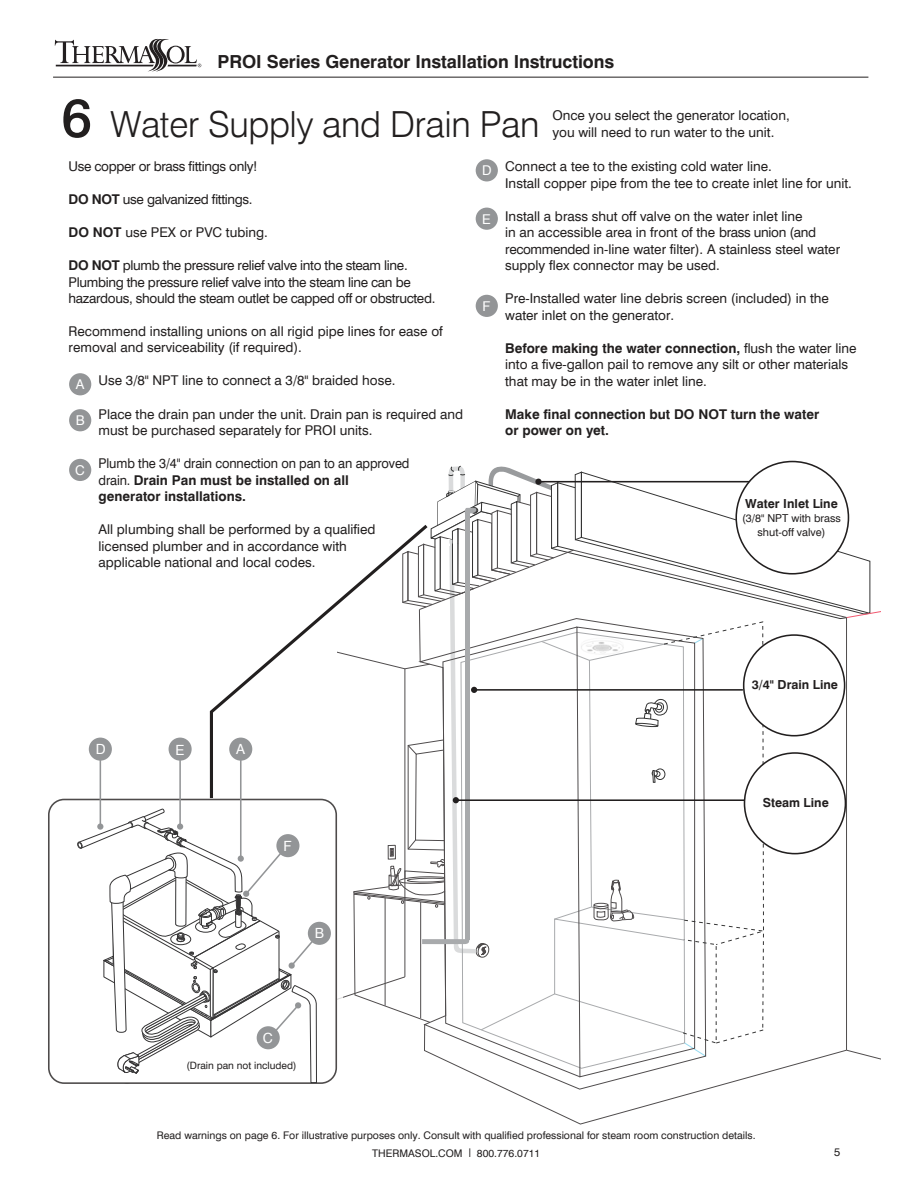
<style>
.page{position:relative;width:918px;height:1188px;background:#fff}
.page>*{position:absolute;margin:0;border:0;box-sizing:border-box;transform-origin:0 0}
.t1{font:300 36px "Swiss 721 BT";letter-spacing:-.01em;color:#221f1f}
.t2{font:700 18px "Swiss 721 BT";letter-spacing:-.005em;color:#221f1f}
.t3{font:14.1px "Swiss 721 BT";color:#fff}
.t4{font:13.5px/16.5px "Swiss 721 BT";color:#221f1f}
.t5{font:13.5px/16.5px "Swiss 721 BT";letter-spacing:-.025em;color:#221f1f}
.t6{font:700 13.5px/16.5px "Swiss 721 BT";color:#221f1f}
.t7{font:13.5px "Swiss 721 BT";color:#fff}
.t8{font:700 12.45px "Swiss 721 BT";color:#221f1f}
.t9{font:11.25px "Swiss 721 BT";color:#221f1f}
.t10{font:10.95px/14.1px "Swiss 721 BT";color:#221f1f;text-align:center}
.t11{font:10.5px "Swiss 721 BT";color:#221f1f}
.t12{font:10.2px "Swiss 721 BT";color:#221f1f}
.s1{font-weight:500;font-size:54px}
.s2{font-weight:700}
.s3{font-weight:400}
.s4{font-weight:300;font-size:12px}
</style>
<div class="page">
<div style="left:69px;top:373px;width:22px;height:22px;background:#939597;border-radius:50%"></div>
<div style="left:476px;top:159px;width:22px;height:22px;background:#939597;border-radius:50%"></div>
<div style="left:69px;top:409px;width:22px;height:22px;background:#939597;border-radius:50%"></div>
<div style="left:476px;top:208px;width:22px;height:22px;background:#939597;border-radius:50%"></div>
<div style="left:476px;top:295px;width:22px;height:22px;background:#939597;border-radius:50%"></div>
<div style="left:69px;top:459px;width:22px;height:22px;background:#939597;border-radius:50%"></div>
<svg style="left:342px;top:462px;width:539px;height:663px"></svg>
<div style="left:744px;top:635px;width:101px;height:101px;background:#fff;border-radius:50%"></div>
<div style="left:743px;top:634px;width:102px;height:102px;border:2px solid #221f1f;border-radius:50%"></div>
<div style="left:744px;top:753px;width:101px;height:101px;background:#fff;border-radius:50%"></div>
<div style="left:744px;top:752px;width:102px;height:102px;border:2px solid #221f1f;border-radius:50%"></div>
<svg style="left:209px;top:522px;width:222px;height:279px"></svg>
<div style="left:46px;top:798px;width:296px;height:286px;background:#fff"></div>
<div style="left:48px;top:799px;width:289px;height:285px;border:2px solid #221f1f;border-radius:15px"></div>
<div style="left:229px;top:738px;width:23px;height:23px;background:#939597;border-radius:50%"></div>
<div style="left:89px;top:738px;width:23px;height:23px;background:#939597;border-radius:50%"></div>
<div style="left:308px;top:922px;width:23px;height:23px;background:#939597;border-radius:50%"></div>
<div style="left:169px;top:738px;width:23px;height:23px;background:#939597;border-radius:50%"></div>
<hr style="left:100px;top:760px;width:1px;height:67px;background:#939597">
<hr style="left:179px;top:760px;width:2px;height:67px;background:#939597">
<hr style="left:240px;top:760px;width:2px;height:99px;background:#939597">
<svg style="left:77px;top:809px;width:240px;height:275px"></svg>
<svg style="left:55px;top:38px;width:146px;height:33px"></svg>
<hr style="left:53px;top:77px;width:815px;height:1px;background:#221f1f">
<h2 class="t2" style="left:218px;top:55px;width:398px">PROI Series Generator Installation Instructions</h2>
<h1 class="t1" style="left:62px;top:110px;width:479px"><span class="s1">6</span> Water Supply and Drain Pan</h1>
<p class="t4" style="left:552px;top:107px;width:239px">Once you select the generator location, you will need to run water to the unit.</p>
<p class="t5" style="left:69px;top:158px;width:191px">Use copper or brass fittings only!</p>
<p class="t5" style="left:69px;top:191px;width:186px"><span class="s2">DO NOT</span> use galvanized fittings.</p>
<p class="t4" style="left:69px;top:224px;width:201px"><span class="s2">DO NOT</span> use PEX or PVC tubing.</p>
<p class="t5" style="left:69px;top:257px;width:368px"><span class="s2">DO NOT</span> plumb the pressure relief valve into the steam line.<br>Plumbing the pressure relief valve into the steam line can be hazardous, should the steam outlet be capped off or obstructed.</p>
<p class="t4" style="left:69px;top:323px;width:376px">Recommend installing unions on all rigid pipe lines for ease of removal and serviceability (if required).</p>
<p class="t4" style="left:99px;top:372px;width:298px">Use 3/8" NPT line to connect a 3/8" braided hose.</p>
<p class="t4" style="left:99px;top:405px;width:366px">Place the drain pan under the unit. Drain pan is required and must be purchased separately for PROI units.</p>
<p class="t6" style="left:99px;top:456px;width:312px"><span class="s3">Plumb the 3/4" drain connection on pan to an approved drain.</span> Drain Pan must be installed on all generator installations.</p>
<p class="t4" style="left:99px;top:521px;width:278px">All plumbing shall be performed by a qualified licensed plumber and in accordance with applicable national and local codes.</p>
<p class="t7" style="left:76px;top:379px;width:10px">A</p>
<p class="t7" style="left:76px;top:415px;width:10px">B</p>
<p class="t7" style="left:75px;top:465px;width:11px">C</p>
<p class="t7" style="left:482px;top:165px;width:11px">D</p>
<p class="t7" style="left:482px;top:214px;width:10px">E</p>
<p class="t7" style="left:482px;top:298px;width:9px">F</p>
<p class="t4" style="left:505px;top:158px;width:348px">Connect a tee to the existing cold water line.<br>Install copper pipe from the tee to create inlet line for unit.</p>
<p class="t4" style="left:505px;top:207px;width:336px">Install a brass shut off valve on the water inlet line<br>in an accessible area in front of the brass union (and recommended in-line water filter). A stainless steel water supply flex connector may be used.</p>
<p class="t4" style="left:505px;top:290px;width:325px">Pre-Installed water line debris screen (included) in the water inlet on the generator.</p>
<p class="t4" style="left:505px;top:339px;width:353px"><span class="s2">Before making the water connection,</span> flush the water line into a five-gallon pail to remove any silt or other materials that may be in the water inlet line.</p>
<p class="t6" style="left:505px;top:405px;width:316px">Make final connection but DO NOT turn the water or power on yet.</p>
<p class="t8" style="left:745px;top:499px;width:94px">Water Inlet Line</p>
<p class="t10" style="left:742px;top:511px;width:100px">(3/8" NPT with brass shut-off valve)</p>
<p class="t3" style="left:96px;top:743px;width:11px">D</p>
<p class="t3" style="left:236px;top:743px;width:10px">A</p>
<p class="t3" style="left:175px;top:744px;width:10px">E</p>
<p class="t3" style="left:283px;top:838px;width:10px">F</p>
<p class="t3" style="left:315px;top:928px;width:11px">B</p>
<p class="t3" style="left:263px;top:1032px;width:12px">C</p>
<p class="t12" style="left:187px;top:1059px;width:112px">(Drain pan not included)</p>
<p class="t8" style="left:752px;top:680px;width:88px">3/4" Drain Line</p>
<p class="t8" style="left:763px;top:798px;width:68px">Steam Line</p>
<p class="t11" style="left:157px;top:1129px;width:600px">Read warnings on page 6. For illustrative purposes only. Consult with qualified professional for steam room construction details.</p>
<p class="t11" style="left:372px;top:1149px;width:170px">THERMASOL.COM <span class="s4">I</span> 800.776.0711</p>
<p class="t9" style="left:834px;top:1148px;width:8px">5</p>
</div>
